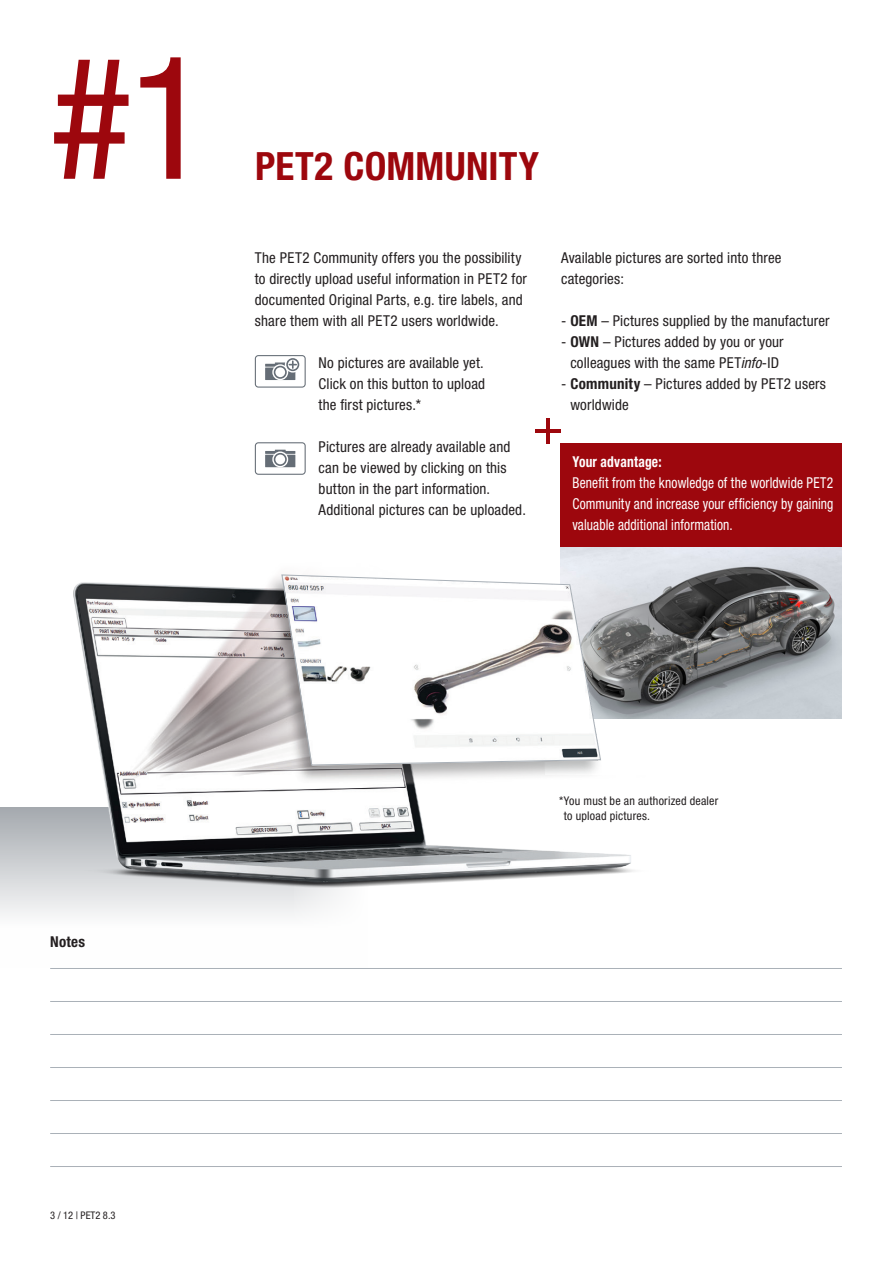
<style>
.page{position:relative;width:893px;height:1263px;background:#fff}
.page>*{position:absolute;margin:0;border:0;box-sizing:border-box;transform-origin:0 0}
.t1{font:condensed 171.45px "Helvetica Neue LT Std";color:#9d070d}
.t2{font:700 condensed 39px "Helvetica Neue LT Std";letter-spacing:.005em;color:#9d070d}
.t3{font:condensed 15px/21px "Helvetica Neue LT Std";letter-spacing:.01em;color:#231f20}
.t4{font:condensed 15px/21px "Helvetica Neue LT Std";letter-spacing:.01em;color:#fff;text-align:justify;scale:.9 1}
.t5{font:700 condensed 15px "Helvetica Neue LT Std";letter-spacing:.015em;color:#fff;scale:.9 1}
.t6{font:700 condensed 15px "Helvetica Neue LT Std";letter-spacing:.02em;color:#231f20}
.t7{font:condensed 12px/15px "Helvetica Neue LT Std";letter-spacing:.02em;color:#231f20}
.t8{font:condensed 10.5px "Helvetica Neue LT Std";color:#231f20}
.s1{font-weight:700}
.s2{font-family:"Helvetica Neue";font-style:italic}
</style>
<div class="page">
<img style="left:669px;top:547px;width:173px;height:171px">
<div style="left:0;top:807px;width:415px;height:160px;background:linear-gradient(to bottom,#a9adb2,#fff)"></div>
<div style="left:294px;top:796px;width:152px;height:172px;background:#fff"></div>
<div style="left:561px;top:443px;width:281px;height:104px;background:#9d070d"></div>
<hr style="left:547px;top:418px;width:3px;height:25px;background:#9d070d">
<hr style="left:536px;top:429px;width:25px;height:3px;background:#9d070d">
<img style="left:45px;top:543px;width:624px;height:374px">
<hr style="left:50px;top:968px;width:792px;height:1px;background:#aab1b8">
<hr style="left:50px;top:1001px;width:792px;height:1px;background:#aab1b8">
<hr style="left:50px;top:1034px;width:792px;height:1px;background:#aab1b8">
<hr style="left:50px;top:1067px;width:792px;height:1px;background:#aab1b8">
<hr style="left:50px;top:1100px;width:792px;height:1px;background:#aab1b8">
<hr style="left:50px;top:1133px;width:792px;height:1px;background:#aab1b8">
<hr style="left:50px;top:1166px;width:792px;height:1px;background:#aab1b8">
<div style="left:265px;top:455px;width:30px;height:12px;background:#656d76"></div>
<hr style="left:265px;top:451px;width:30px;height:3px;background:#656d76">
<svg style="left:272px;top:451px;width:16px;height:16px"></svg>
<div style="left:275px;top:454px;width:11px;height:11px;background:#fff;border-radius:50%"></div>
<div style="left:274px;top:453px;width:13px;height:13px;border:2px solid #656d76;border-radius:50%"></div>
<div style="left:255px;top:442px;width:51px;height:33px;border:1px solid #656d76;border-radius:3px"></div>
<div style="left:265px;top:367px;width:30px;height:13px;background:#656d76"></div>
<hr style="left:265px;top:364px;width:30px;height:3px;background:#656d76">
<svg style="left:272px;top:364px;width:16px;height:16px"></svg>
<div style="left:275px;top:367px;width:11px;height:11px;background:#fff;border-radius:50%"></div>
<div style="left:274px;top:366px;width:13px;height:13px;border:2px solid #656d76;border-radius:50%"></div>
<div style="left:255px;top:355px;width:51px;height:33px;border:1px solid #656d76;border-radius:3px"></div>
<svg style="left:285px;top:357px;width:16px;height:16px"></svg>
<div style="left:286px;top:358px;width:13px;height:13px;border:2px solid #656d76;border-radius:50%"></div>
<svg style="left:275px;top:361px;width:21px;height:7px"></svg>
<svg style="left:281px;top:574px;width:320px;height:192px"></svg>
<h1 class="t1" style="left:50px;top:19px;width:162px">#1</h1>
<h2 class="t2" style="left:255px;top:143px;width:285px">PET2 COMMUNITY</h2>
<p class="t3" style="left:255px;top:247px;width:274px">The PET2 Community offers you the possibility to directly upload useful information in PET2 for documented Original Parts, e.g. tire labels, and share them with all PET2 users worldwide.</p>
<p class="t3" style="left:319px;top:352px;width:168px;text-align:justify">No pictures are available yet.<br>Click on this button to upload the first pictures.*</p>
<p class="t3" style="left:319px;top:436px;width:209px">Pictures are already available and can be viewed by clicking on this button in the part information.<br>Additional pictures can be uploaded.</p>
<p class="t3" style="left:561px;top:247px;width:222px">Available pictures are sorted into three categories:</p>
<p class="t3" style="left:561px;top:310px;width:270px">- <span class="s1">OEM</span> – Pictures supplied by the manufacturer</p>
<p class="t3" style="left:561px;top:331px;width:224px;text-align:center">- <span class="s1">OWN</span> – Pictures added by you or your colleagues with the same PET<span class="s2">info</span>-ID</p>
<p class="t3" style="left:570px;top:373px;width:257px;text-indent:-9px">- <span class="s1">Community</span> – Pictures added by PET2 users worldwide</p>
<p class="t5" style="left:572px;top:452px;width:101px">Your advantage:</p>
<p class="t4" style="left:572px;top:472px;width:291px">Benefit from the knowledge of the worldwide PET2<br>Community and increase your efficiency by gaining valuable additional information.</p>
<p class="t6" style="left:50px;top:933px;width:37px">Notes</p>
<p class="t8" style="left:50px;top:1209px;width:67px">3 / 12 | PET2 8.3</p>
<p class="t7" style="left:564px;top:793px;width:156px;text-indent:-5px">*You must be an authorized dealer to upload pictures.</p>
</div>
